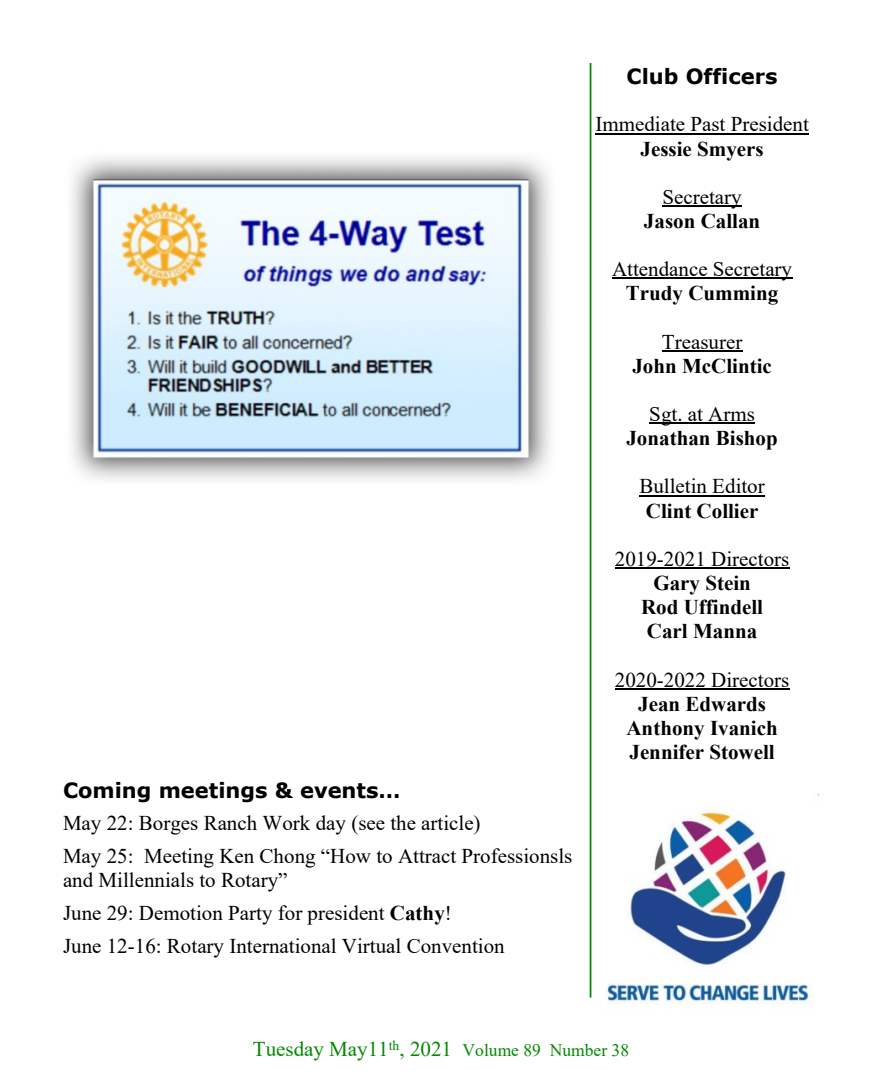
<style>
.page{position:relative;width:882px;height:1071px;background:#fff}
.page>*{position:absolute;margin:0;border:0;box-sizing:border-box;transform-origin:0 0}
.t1{font:21px/32.9px "Times New Roman";color:#000}
.t2{font:700 21px/24.2px "Times New Roman";color:#000;text-align:center}
.t3{font:21px "Times New Roman";color:#008900}
.t4{font:700 21px "Verdana";color:#000}
.s1{font-weight:700}
.s2{font-size:17.5px}
</style>
<div class="page">
<img style="left:71px;top:157px;width:480px;height:323px">
<hr style="left:590px;top:63px;width:1px;height:935px;background:#008900">
<hr style="left:595px;top:133px;width:214px;height:1px;background:#000">
<hr style="left:663px;top:206px;width:79px;height:1px;background:#000">
<hr style="left:612px;top:278px;width:180px;height:1px;background:#000">
<hr style="left:662px;top:350px;width:80px;height:1px;background:#000">
<hr style="left:649px;top:423px;width:106px;height:1px;background:#000">
<hr style="left:639px;top:495px;width:126px;height:1px;background:#000">
<hr style="left:615px;top:568px;width:174px;height:1px;background:#000">
<hr style="left:615px;top:688px;width:174px;height:1px;background:#000">
<img style="left:607px;top:810px;width:206px;height:195px">
<p class="t4" style="left:63px;top:782px;width:339px">Coming meetings &amp; events…</p>
<p class="t1" style="left:63px;top:809px;width:511px">May 22: Borges Ranch Work day (see the article)<br>May 25: Meeting Ken Chong “How to Attract Professionsls</p>
<p class="t1" style="left:63px;top:866px;width:443px">and Millennials to Rotary”<br>June 29: Demotion Party for president <span class="s1">Cathy</span>!<br>June 12-16: Rotary International Virtual Convention</p>
<p class="t4" style="left:627px;top:68px;width:153px">Club Officers</p>
<p class="t1" style="left:595px;top:110px;width:215px">Immediate Past President</p>
<p class="t2" style="left:641px;top:139px;width:125px">Jessie Smyers</p>
<p class="t1" style="left:663px;top:182px;width:81px">Secretary</p>
<p class="t2" style="left:644px;top:211px;width:118px">Jason Callan</p>
<p class="t1" style="left:612px;top:255px;width:182px">Attendance Secretary</p>
<p class="t2" style="left:626px;top:283px;width:154px">Trudy Cumming</p>
<p class="t1" style="left:662px;top:327px;width:82px">Treasurer</p>
<p class="t2" style="left:632px;top:356px;width:141px">John McClintic</p>
<p class="t1" style="left:649px;top:400px;width:107px">Sgt. at Arms</p>
<p class="t2" style="left:626px;top:428px;width:153px">Jonathan Bishop</p>
<p class="t1" style="left:639px;top:472px;width:127px">Bulletin Editor</p>
<p class="t2" style="left:646px;top:501px;width:114px">Clint Collier</p>
<p class="t1" style="left:615px;top:544px;width:176px">2019-2021 Directors</p>
<p class="t2" style="left:641px;top:573px;width:124px">Gary Stein<br>Rod Uffindell<br>Carl Manna</p>
<p class="t1" style="left:615px;top:665px;width:176px">2020-2022 Directors</p>
<p class="t2" style="left:626px;top:694px;width:153px">Jean Edwards<br>Anthony Ivanich<br>Jennifer Stowell</p>
<p class="t3" style="left:253px;top:1042px;width:378px">Tuesday May11<sup>th</sup>, 2021 <span class="s2">Volume 89 Number 38</span></p>
</div>
